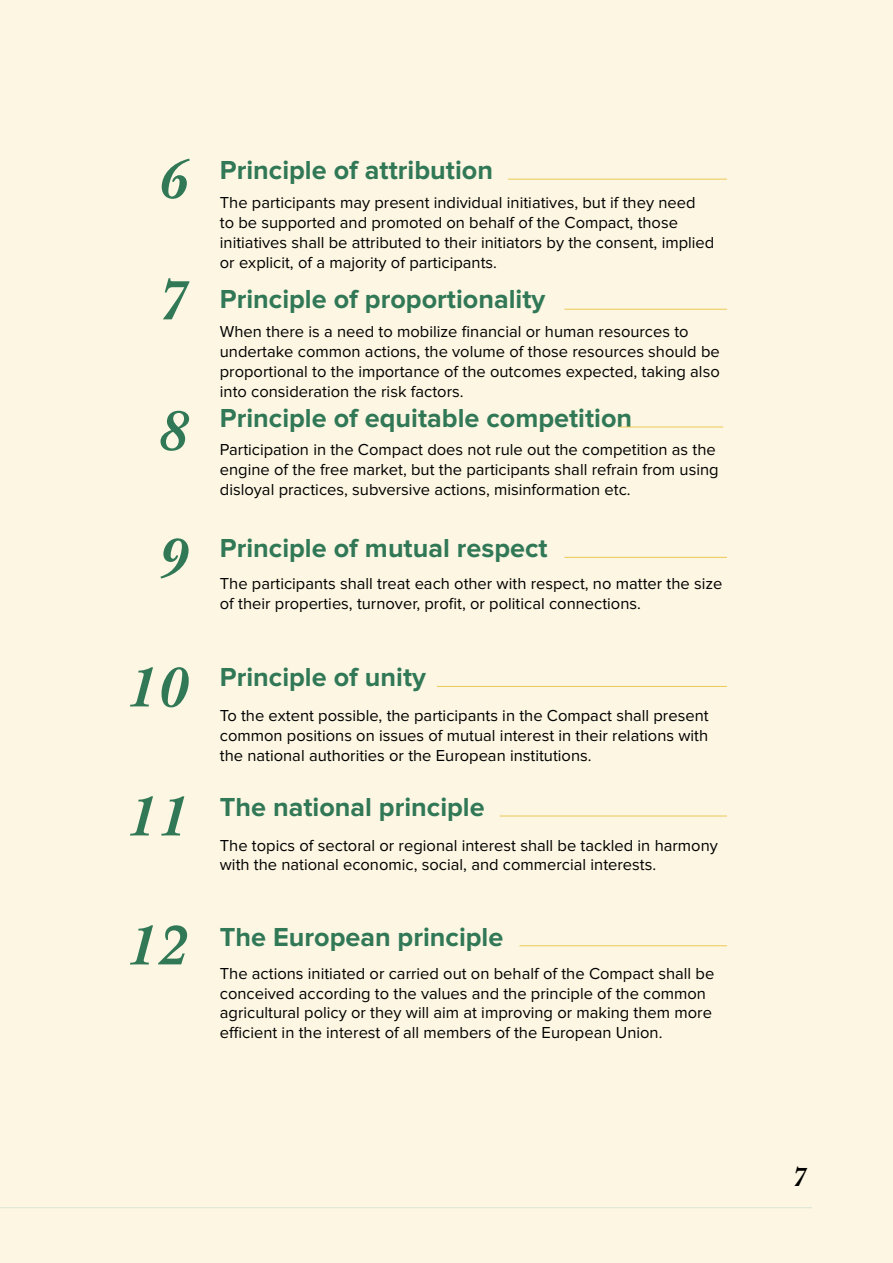
<style>
.page{position:relative;width:893px;height:1263px;background:#fcf6e2}
.page>*{position:absolute;margin:0;border:0;box-sizing:border-box;transform-origin:0 0}
.t1{font:italic 700 57px/121.5px "Baskerville BT";color:#317857}
.t2{font:700 27px "Proxima Nova";color:#317857}
.t3{font:italic 700 27px "Baskerville BT";color:#000}
.t4{font:16.5px/19.8px "Proxima Nova";color:#000}
</style>
<div class="page">
<hr style="left:508px;top:179px;width:219px;height:1px;background:#ebca56">
<hr style="left:564px;top:309px;width:163px;height:1px;background:#ebca56">
<hr style="left:619px;top:427px;width:104px;height:1px;background:#ebca56">
<hr style="left:564px;top:557px;width:163px;height:1px;background:#ebca56">
<hr style="left:437px;top:686px;width:290px;height:1px;background:#ebca56">
<hr style="left:500px;top:816px;width:227px;height:1px;background:#ebca56">
<hr style="left:519px;top:945px;width:208px;height:1px;background:#ebca56">
<hr style="left:0;top:1207px;width:812px;height:1px;background:#dce4d7">
<h1 class="t1" style="left:160px;top:118px;width:33px">6<br>7</h1>
<h1 class="t1" style="left:160px;top:370px;width:33px">8</h1>
<h1 class="t1" style="left:160px;top:498px;width:33px">9</h1>
<h1 class="t1" style="left:128px;top:627px;width:64px">10</h1>
<h1 class="t1" style="left:128px;top:756px;width:64px">11</h1>
<h1 class="t1" style="left:128px;top:885px;width:64px">12</h1>
<h2 class="t2" style="left:220px;top:157px;width:275px">Principle of attribution</h2>
<p class="t4" style="left:220px;top:194px;width:496px">The participants may present individual initiatives, but if they need<br>to be supported and promoted on behalf of the Compact, those initiatives shall be attributed to their initiators by the consent, implied or explicit, of a majority of participants.</p>
<h2 class="t2" style="left:220px;top:287px;width:327px">Principle of proportionality</h2>
<p class="t4" style="left:220px;top:323px;width:501px">When there is a need to mobilize financial or human resources to undertake common actions, the volume of those resources should be proportional to the importance of the outcomes expected, taking also into consideration the risk factors.</p>
<h2 class="t2" style="left:220px;top:406px;width:414px">Principle of equitable competition</h2>
<p class="t4" style="left:220px;top:440px;width:500px">Participation in the Compact does not rule out the competition as the engine of the free market, but the participants shall refrain from using disloyal practices, subversive actions, misinformation etc.</p>
<h2 class="t2" style="left:220px;top:535px;width:329px">Principle of mutual respect</h2>
<p class="t4" style="left:220px;top:574px;width:504px">The participants shall treat each other with respect, no matter the size of their properties, turnover, profit, or political connections.</p>
<h2 class="t2" style="left:220px;top:665px;width:208px">Principle of unity</h2>
<p class="t4" style="left:220px;top:706px;width:490px;text-align:justify">To the extent possible, the participants in the Compact shall present common positions on issues of mutual interest in their relations with the national authorities or the European institutions.</p>
<h2 class="t2" style="left:220px;top:794px;width:266px">The national principle</h2>
<p class="t4" style="left:220px;top:836px;width:499px">The topics of sectoral or regional interest shall be tackled in harmony with the national economic, social, and commercial interests.</p>
<h2 class="t2" style="left:220px;top:924px;width:285px">The European principle</h2>
<p class="t4" style="left:220px;top:964px;width:496px">The actions initiated or carried out on behalf of the Compact shall be conceived according to the values and the principle of the common agricultural policy or they will aim at improving or making them more efficient in the interest of all members of the European Union.</p>
<h2 class="t3" style="left:793px;top:1160px;width:16px">7</h2>
</div>
